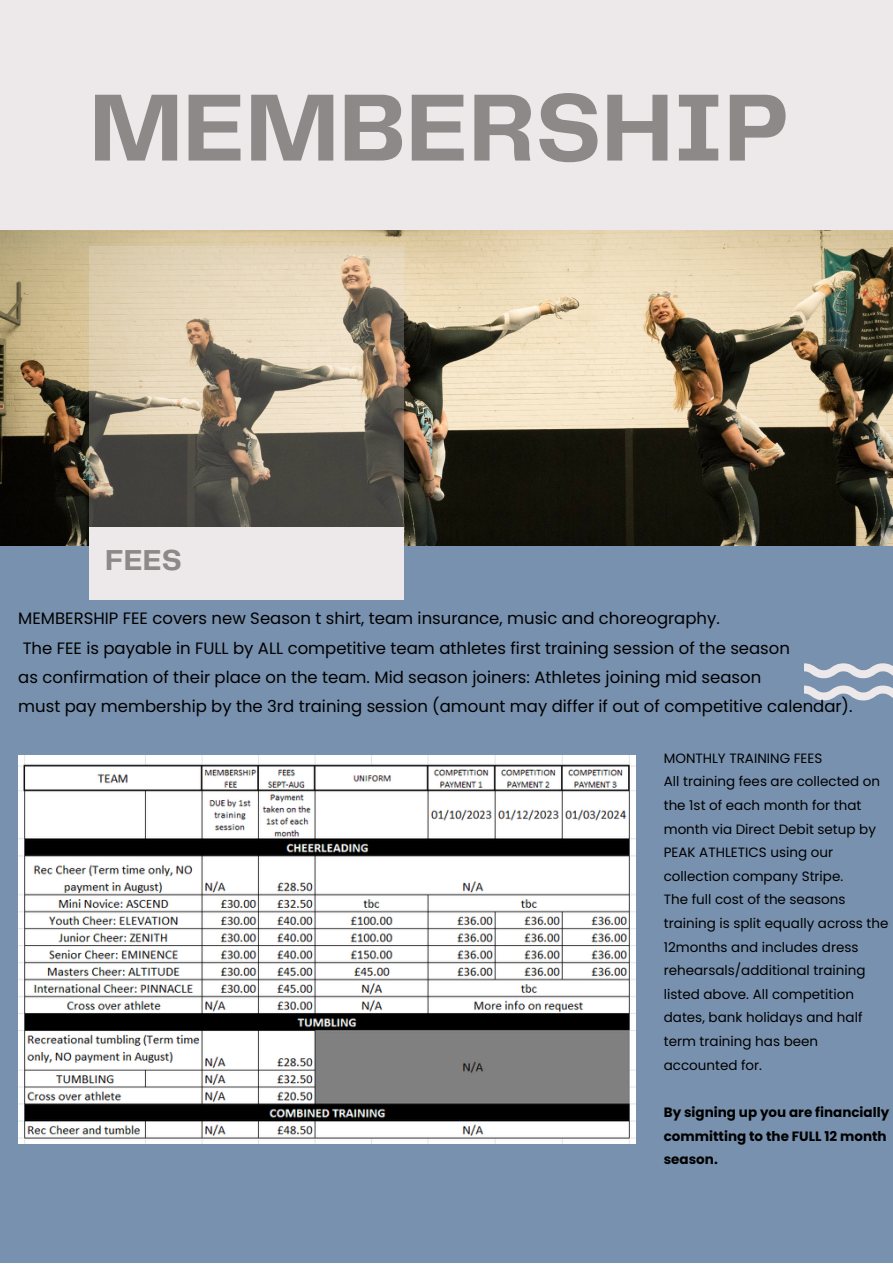
<style>
.page{position:relative;width:893px;height:1264px;background:#fff}
.page>*{position:absolute;margin:0;border:0;box-sizing:border-box;transform-origin:0 0}
.t1{font:700 98.85px "Telegraf";color:#8d8988}
.t2{font:700 30px "Telegraf";color:#8d8988}
.t3{font:16.5px "Poppins";color:#000}
.t4{font:13.5px/23.5px "Poppins";color:#000}
.t5{font:700 13.5px "Poppins";color:#000}
</style>
<div class="page">
<div style="left:0;top:0;width:892px;height:1262px;background:#ede8ea"></div>
<img style="left:0;top:231px;width:892px;height:315px">
<div style="left:0;top:546px;width:892px;height:716px;background:#7891ae"></div>
<svg style="left:89px;top:246px;width:314px;height:354px;background:#b0a698"></svg>
<svg style="left:804px;top:663px;width:88px;height:37px"></svg>
<img style="left:18px;top:755px;width:617px;height:388px">
<p class="t1" style="left:89px;top:85px;width:700px">MEMBERSHIP</p>
<p class="t2" style="left:105px;top:547px;width:78px">FEES</p>
<p class="t3" style="left:18px;top:607px;width:703px">MEMBERSHIP FEE covers new Season t shirt, team insurance, music and choreography.</p>
<p class="t3" style="left:23px;top:636px;width:768px">The FEE is payable in FULL by ALL competitive team athletes first training session of the season</p>
<p class="t3" style="left:18px;top:665px;width:744px">as confirmation of their place on the team. Mid season joiners: Athletes joining mid season</p>
<p class="t3" style="left:18px;top:694px;width:835px">must pay membership by the 3rd training session (amount may differ if out of competitive calendar).</p>
<p class="t4" style="left:663px;top:746px;width:160px">MONTHLY TRAINING FEES</p>
<p class="t4" style="left:663px;top:769px;width:218px">All training fees are collected on the 1st of each month for that month via Direct Debit setup by<br>PEAK ATHLETICS using our collection company Stripe.</p>
<p class="t4" style="left:663px;top:887px;width:226px">The full cost of the seasons training is split equally across the<br>12months and includes dress rehearsals/additional training listed above. All competition</p>
<p class="t4" style="left:663px;top:1005px;width:200px">dates, bank holidays and half term training has been accounted for.</p>
<p class="t5" style="left:663px;top:1102px;width:227px">By signing up you are financially</p>
<p class="t5" style="left:663px;top:1126px;width:224px">committing to the FULL 12 month</p>
<p class="t5" style="left:663px;top:1149px;width:56px">season.</p>
</div>
